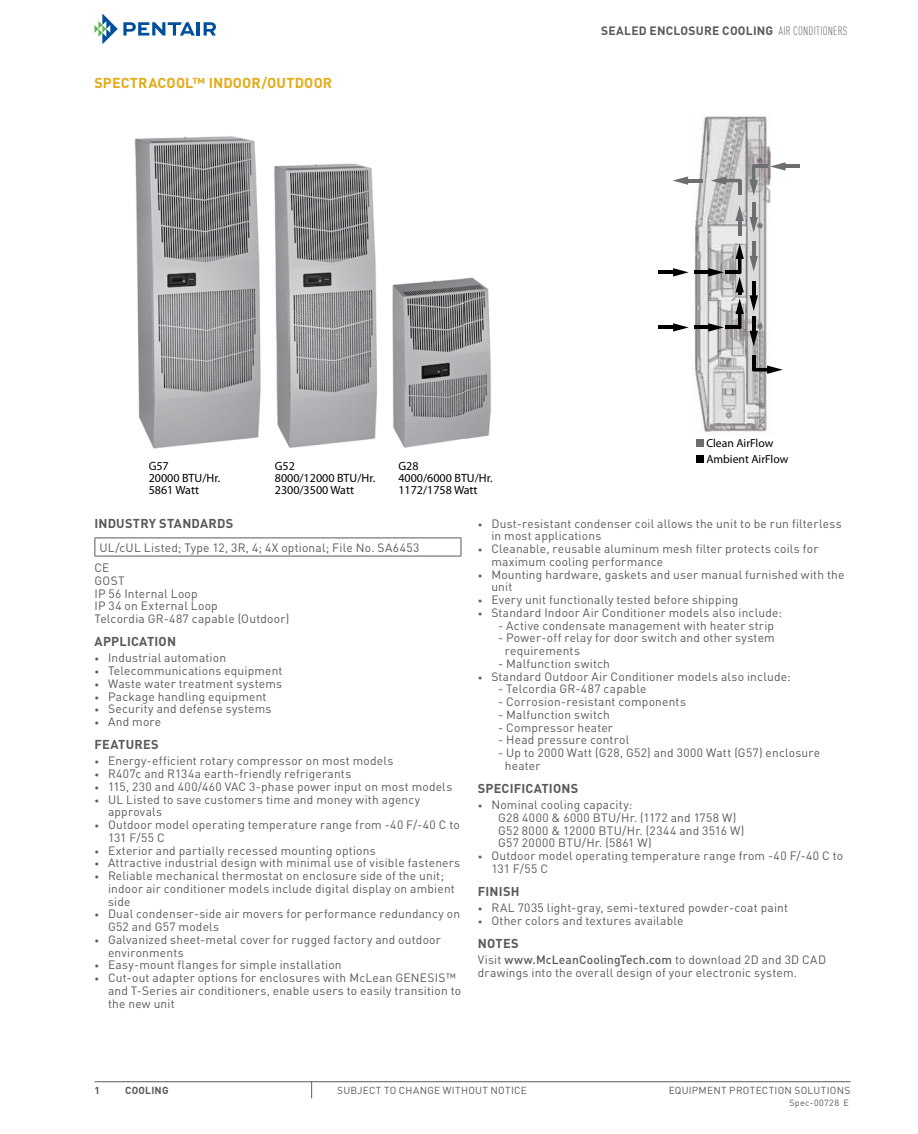
<style>
.page{position:relative;width:918px;height:1134px;background:#fff}
.page>*{position:absolute;margin:0;border:0;box-sizing:border-box;transform-origin:0 0}
.t1{font:700 14.25px "DIN Pro";letter-spacing:.01em;color:#e4aa17}
.t2{font:700 12.75px "DIN Pro";letter-spacing:.015em;color:#58595b}
.t3{font:12px/12.8px "DIN Pro";letter-spacing:.015em;color:#58595b}
.t4{font:12px/12px "Myriad Pro";color:#000}
.t5{font:700 12px "DIN Pro";letter-spacing:.02em;color:#58595b}
.t6{font:11.7px "Myriad Pro";color:#000}
.t7{font:10.2px "DIN Pro";letter-spacing:.025em;color:#58595b}
.t8{font:700 10.2px "DIN Pro";letter-spacing:.025em;color:#58595b}
.t9{font:9px "DIN Pro";letter-spacing:.035em;color:#58595b}
.s1{font-weight:300;font-stretch:condensed}
.s2{font-size:9px}
.s3{font-weight:500}
</style>
<div class="page">
<svg style="left:95px;top:14px;width:100px;height:30px"></svg>
<hr style="left:197px;top:22px;width:3px;height:14px;background:#004f9a">
<svg style="left:204px;top:22px;width:12px;height:14px"></svg>
<hr style="left:94px;top:1081px;width:756px;height:1px;background:#58595b">
<svg style="left:311px;top:1082px;width:1px;height:16px"></svg>
<img style="left:134px;top:136px;width:357px;height:313px">
<img style="left:692px;top:114px;width:79px;height:319px">
<hr style="left:659px;top:271px;width:17px;height:3px;background:#000">
<svg style="left:673px;top:268px;width:16px;height:9px"></svg>
<hr style="left:694px;top:271px;width:17px;height:3px;background:#000">
<svg style="left:708px;top:268px;width:16px;height:9px"></svg>
<hr style="left:659px;top:326px;width:17px;height:3px;background:#000">
<svg style="left:673px;top:323px;width:16px;height:9px"></svg>
<hr style="left:694px;top:326px;width:17px;height:3px;background:#000">
<svg style="left:708px;top:323px;width:16px;height:9px"></svg>
<hr style="left:685px;top:179px;width:18px;height:3px;background:#6d6e71">
<svg style="left:673px;top:176px;width:15px;height:9px"></svg>
<hr style="left:738px;top:218px;width:4px;height:17px;background:#6d6e71">
<svg style="left:735px;top:205px;width:9px;height:16px"></svg>
<hr style="left:725px;top:271px;width:15px;height:3px;background:#000">
<svg style="left:738px;top:254px;width:4px;height:20px"></svg>
<svg style="left:735px;top:243px;width:9px;height:16px"></svg>
<hr style="left:725px;top:326px;width:15px;height:3px;background:#000">
<svg style="left:738px;top:309px;width:4px;height:20px"></svg>
<svg style="left:735px;top:277px;width:9px;height:37px"></svg>
<hr style="left:738px;top:181px;width:4px;height:14px;background:#6d6e71">
<hr style="left:722px;top:179px;width:20px;height:3px;background:#6d6e71;border-radius:2px">
<svg style="left:711px;top:176px;width:15px;height:9px"></svg>
<hr style="left:752px;top:281px;width:3px;height:17px;background:#000">
<svg style="left:750px;top:295px;width:8px;height:16px"></svg>
<hr style="left:752px;top:316px;width:3px;height:18px;background:#000">
<svg style="left:750px;top:331px;width:8px;height:15px"></svg>
<hr style="left:752px;top:242px;width:3px;height:17px;background:#6d6e71">
<svg style="left:750px;top:256px;width:8px;height:16px"></svg>
<hr style="left:783px;top:165px;width:17px;height:3px;background:#6d6e71">
<svg style="left:770px;top:162px;width:16px;height:9px"></svg>
<hr style="left:752px;top:203px;width:3px;height:17px;background:#6d6e71">
<svg style="left:750px;top:217px;width:8px;height:16px"></svg>
<hr style="left:754px;top:165px;width:14px;height:3px;background:#6d6e71">
<hr style="left:752px;top:165px;width:3px;height:19px;background:#6d6e71;border-radius:2px">
<svg style="left:750px;top:180px;width:8px;height:15px"></svg>
<hr style="left:752px;top:355px;width:3px;height:15px;background:#000">
<svg style="left:752px;top:368px;width:20px;height:4px"></svg>
<svg style="left:767px;top:366px;width:16px;height:8px"></svg>
<div style="left:696px;top:439px;width:8px;height:8px;background:#6d6e71"></div>
<div style="left:696px;top:455px;width:8px;height:8px;background:#000"></div>
<hr style="left:94px;top:538px;width:367px;height:1px;background:#58595b">
<hr style="left:94px;top:556px;width:367px;height:1px;background:#58595b">
<svg style="left:94px;top:538px;width:1px;height:18px"></svg>
<svg style="left:461px;top:538px;width:1px;height:18px"></svg>
<p class="t1" style="left:94px;top:71px;width:239px">SPECTRACOOL™ INDOOR/OUTDOOR</p>
<p class="t5" style="left:601px;top:21px;width:248px">SEALED ENCLOSURE COOLING <span class="s1">AIR CONDITIONERS</span></p>
<p class="t4" style="left:149px;top:460px;width:22px">G57</p>
<p class="t4" style="left:275px;top:460px;width:22px">G52</p>
<p class="t4" style="left:398px;top:460px;width:22px">G28</p>
<p class="t4" style="left:149px;top:472px;width:73px">20000 BTU/Hr.<br>5861 Watt</p>
<p class="t4" style="left:275px;top:472px;width:102px">8000/12000 BTU/Hr.<br>2300/3500 Watt</p>
<p class="t4" style="left:398px;top:472px;width:96px">4000/6000 BTU/Hr.<br>1172/1758 Watt</p>
<p class="t6" style="left:706px;top:436px;width:68px">Clean AirFlow</p>
<p class="t6" style="left:706px;top:452px;width:83px">Ambient AirFlow</p>
<p class="t2" style="left:94px;top:513px;width:140px">INDUSTRY STANDARDS</p>
<p class="t3" style="left:94px;top:536px;width:327px;line-height:20.7px;text-indent:5px">UL/cUL Listed; Type 12, 3R, 4; 4X optional; File No. SA6453<br>CE</p>
<p class="t3" style="left:94px;top:573px;width:196px">GOST<br>IP 56 Internal Loop<br>IP 34 on External Loop<br>Telcordia GR-487 capable (Outdoor)</p>
<p class="t2" style="left:94px;top:631px;width:83px">APPLICATION</p>
<p class="t3" style="left:94px;top:651px;width:133px"><span class="s2">•</span> Industrial automation</p>
<p class="t3" style="left:94px;top:663px;width:190px"><span class="s2">•</span> Telecommunications equipment</p>
<p class="t3" style="left:94px;top:676px;width:189px"><span class="s2">•</span> Waste water treatment systems</p>
<p class="t3" style="left:94px;top:689px;width:174px"><span class="s2">•</span> Package handling equipment</p>
<p class="t3" style="left:94px;top:702px;width:179px"><span class="s2">•</span> Security and defense systems</p>
<p class="t3" style="left:94px;top:714px;width:68px"><span class="s2">•</span> And more</p>
<p class="t2" style="left:94px;top:734px;width:66px">FEATURES</p>
<p class="t3" style="left:94px;top:754px;width:301px"><span class="s2">•</span> Energy-efficient rotary compressor on most models</p>
<p class="t3" style="left:94px;top:766px;width:258px"><span class="s2">•</span> R407c and R134a earth-friendly refrigerants</p>
<p class="t3" style="left:94px;top:779px;width:359px"><span class="s2">•</span> 115, 230 and 400/460 VAC 3-phase power input on most models</p>
<p class="t3" style="left:108px;top:792px;width:314px;text-indent:-14px"><span class="s2">•</span> UL Listed to save customers time and money with agency approvals</p>
<p class="t3" style="left:108px;top:817px;width:353px;text-indent:-14px"><span class="s2">•</span> Outdoor model operating temperature range from -40 F/-40 C to<br>131 F/55 C</p>
<p class="t3" style="left:94px;top:843px;width:283px"><span class="s2">•</span> Exterior and partially recessed mounting options</p>
<p class="t3" style="left:94px;top:856px;width:367px"><span class="s2">•</span> Attractive industrial design with minimal use of visible fasteners</p>
<p class="t3" style="left:108px;top:868px;width:348px;text-indent:-14px"><span class="s2">•</span> Reliable mechanical thermostat on enclosure side of the unit; indoor air conditioner models include digital display on ambient side</p>
<p class="t3" style="left:108px;top:907px;width:354px;text-indent:-14px"><span class="s2">•</span> Dual condenser-side air movers for performance redundancy on<br>G52 and G57 models</p>
<p class="t3" style="left:108px;top:932px;width:334px;text-indent:-14px"><span class="s2">•</span> Galvanized sheet-metal cover for rugged factory and outdoor environments</p>
<p class="t3" style="left:94px;top:958px;width:249px"><span class="s2">•</span> Easy-mount flanges for simple installation</p>
<p class="t3" style="left:108px;top:970px;width:355px;text-indent:-14px"><span class="s2">•</span> Cut-out adapter options for enclosures with McLean GENESIS™ and T-Series air conditioners, enable users to easily transition to the new unit</p>
<p class="t3" style="left:491px;top:516px;width:352px;text-indent:-14px"><span class="s2">•</span> Dust-resistant condenser coil allows the unit to be run filterless in most applications</p>
<p class="t3" style="left:491px;top:541px;width:329px;text-indent:-14px"><span class="s2">•</span> Cleanable, reusable aluminum mesh filter protects coils for maximum cooling performance</p>
<p class="t3" style="left:491px;top:567px;width:355px;text-indent:-14px"><span class="s2">•</span> Mounting hardware, gaskets and user manual furnished with the unit</p>
<p class="t3" style="left:478px;top:592px;width:262px"><span class="s2">•</span> Every unit functionally tested before shipping</p>
<p class="t3" style="left:478px;top:605px;width:306px"><span class="s2">•</span> Standard Indoor Air Conditioner models also include:</p>
<p class="t3" style="left:498px;top:618px;width:277px">- Active condensate management with heater strip</p>
<p class="t3" style="left:505px;top:631px;width:271px;text-indent:-7px">- Power-off relay for door switch and other system requirements</p>
<p class="t3" style="left:498px;top:656px;width:113px">- Malfunction switch</p>
<p class="t3" style="left:478px;top:669px;width:314px"><span class="s2">•</span> Standard Outdoor Air Conditioner models also include:</p>
<p class="t3" style="left:498px;top:682px;width:150px">- Telcordia GR-487 capable</p>
<p class="t3" style="left:498px;top:694px;width:189px">- Corrosion-resistant components</p>
<p class="t3" style="left:498px;top:707px;width:113px">- Malfunction switch</p>
<p class="t3" style="left:498px;top:720px;width:116px">- Compressor heater</p>
<p class="t3" style="left:498px;top:733px;width:133px">- Head pressure control</p>
<p class="t3" style="left:505px;top:745px;width:317px;text-indent:-7px">- Up to 2000 Watt (G28, G52) and 3000 Watt (G57) enclosure heater</p>
<p class="t2" style="left:478px;top:778px;width:102px">SPECIFICATIONS</p>
<p class="t3" style="left:498px;top:797px;width:248px;text-indent:-20px"><span class="s2">•</span> Nominal cooling capacity:<br>G28 4000 &amp; 6000 BTU/Hr. (1172 and 1758 W)<br>G52 8000 &amp; 12000 BTU/Hr. (2344 and 3516 W)<br>G57 20000 BTU/Hr. (5861 W)</p>
<p class="t3" style="left:491px;top:848px;width:353px;text-indent:-14px"><span class="s2">•</span> Outdoor model operating temperature range from -40 F/-40 C to<br>131 F/55 C</p>
<p class="t2" style="left:478px;top:881px;width:43px">FINISH</p>
<p class="t3" style="left:478px;top:900px;width:312px"><span class="s2">•</span> RAL 7035 light-gray, semi-textured powder-coat paint</p>
<p class="t3" style="left:478px;top:913px;width:207px"><span class="s2">•</span> Other colors and textures available</p>
<p class="t2" style="left:478px;top:933px;width:42px">NOTES</p>
<p class="t3" style="left:478px;top:952px;width:350px">Visit <span class="s3">www.McLeanCoolingTech.com</span> to download 2D and 3D CAD drawings into the overall design of your electronic system.</p>
<p class="t8" style="left:94px;top:1081px;width:7px">1</p>
<p class="t8" style="left:125px;top:1081px;width:45px">COOLING</p>
<p class="t7" style="left:337px;top:1082px;width:191px">SUBJECT TO CHANGE WITHOUT NOTICE</p>
<p class="t7" style="left:669px;top:1082px;width:183px">EQUIPMENT PROTECTION SOLUTIONS</p>
<p class="t9" style="left:789px;top:1096px;width:61px">Spec-00728 E</p>
</div>
